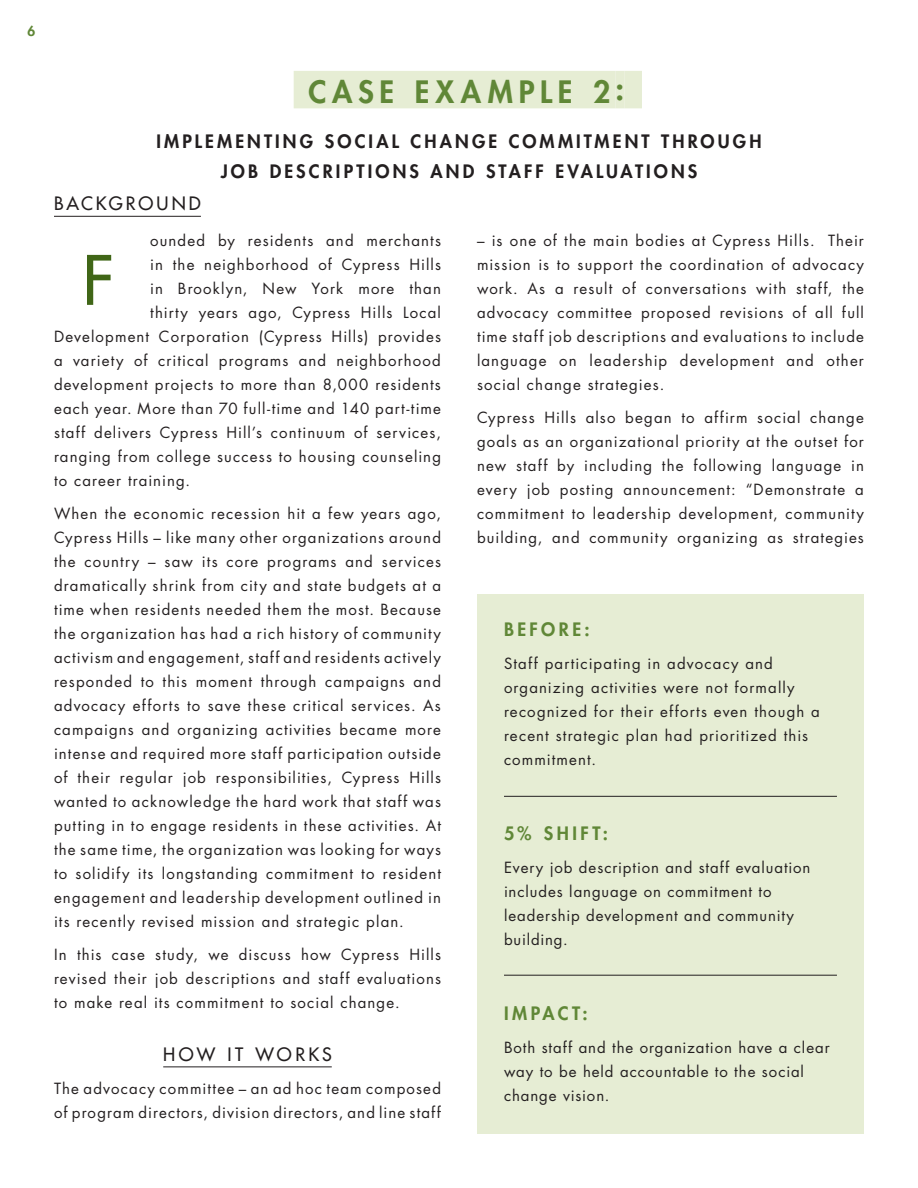
<style>
.page{position:relative;width:918px;height:1188px;background:#fff}
.page>*{position:absolute;margin:0;border:0;box-sizing:border-box;transform-origin:0 0}
.Intro_P_Green{font:500 66.3px "Futura Std";color:#406617}
.Hed{font:800 30px "Futura Std";letter-spacing:.195em;color:#608737}
.Hed-2{font:800 18px/30px "Futura Std";letter-spacing:.175em;color:#231f20;text-align:center}
.t1{font:800 18px "Futura Std";letter-spacing:.195em;color:#608737}
.Hed-3{font:500 18px "Futura Std";letter-spacing:.165em;color:#231f20}
.Intro_P_Green-2{font:15px/24px "Futura Std";letter-spacing:.07em;color:#231f20;text-align:justify}
.t2{font:800 13.5px "Futura Std";color:#608737}
</style>
<div class="page">
<div style="left:294px;top:71px;width:322px;height:37px;background:#e6edd4"></div>
<div style="left:616px;top:71px;width:8px;height:37px;background:#e6edd4"></div>
<div style="left:624px;top:71px;width:18px;height:37px;background:#e6edd4"></div>
<hr style="left:163px;top:1067px;width:169px;height:1px;background:#231f20">
<hr style="left:54px;top:216px;width:147px;height:1px;background:#231f20">
<div style="left:477px;top:594px;width:387px;height:540px;background:#e6edd4"></div>
<hr style="left:504px;top:796px;width:333px;height:1px;background:#231f20">
<hr style="left:504px;top:975px;width:333px;height:1px;background:#231f20">
<p class="t2" style="left:27px;top:22px;width:9px">6</p>
<p class="Hed" style="left:308px;top:73px;width:317px">CASE EXAMPLE 2:</p>
<p class="Hed-2" style="left:157px;top:126px;width:606px">IMPLEMENTING SOCIAL CHANGE COMMITMENT THROUGH<br>JOB DESCRIPTIONS AND STAFF EVALUATIONS</p>
<p class="Hed-3" style="left:54px;top:192px;width:148px">BACKGROUND</p>
<p class="Intro_P_Green-2" style="left:150px;top:229px;width:292px">ounded by residents and merchants</p>
<p class="Intro_P_Green-2" style="left:150px;top:253px;width:292px">in the neighborhood of Cypress Hills</p>
<p class="Intro_P_Green-2" style="left:150px;top:277px;width:292px">in Brooklyn, New York more than</p>
<p class="Intro_P_Green-2" style="left:150px;top:301px;width:292px">thirty years ago, Cypress Hills Local</p>
<p class="Intro_P_Green-2" style="left:54px;top:325px;width:388px">Development Corporation (Cypress Hills) provides</p>
<p class="Intro_P_Green-2" style="left:54px;top:349px;width:388px">a variety of critical programs and neighborhood</p>
<p class="Intro_P_Green-2" style="left:54px;top:373px;width:388px">development projects to more than 8,000 residents</p>
<p class="Intro_P_Green-2" style="left:54px;top:397px;width:389px">each year. More than 70 full-time and 140 part-time</p>
<p class="Intro_P_Green-2" style="left:54px;top:421px;width:389px">staff delivers Cypress Hill’s continuum of services,</p>
<p class="Intro_P_Green-2" style="left:54px;top:445px;width:389px">ranging from college success to housing counseling</p>
<p class="Intro_P_Green-2" style="left:54px;top:469px;width:138px">to career training.</p>
<p class="Intro_P_Green-2" style="left:54px;top:502px;width:389px">When the economic recession hit a few years ago, Cypress Hills – like many other organizations around the country – saw its core programs and services dramatically shrink from city and state budgets at a time when residents needed them the most. Because the organization has had a rich history of community activism and engagement, staff and residents actively responded to this moment through campaigns and advocacy efforts to save these critical services. As campaigns and organizing activities became more intense and required more staff participation outside of their regular job responsibilities, Cypress Hills wanted to acknowledge the hard work that staff was putting in to engage residents in these activities. At the same time, the organization was looking for ways to solidify its longstanding commitment to resident engagement and leadership development outlined in its recently revised mission and strategic plan.</p>
<p class="Intro_P_Green-2" style="left:54px;top:943px;width:389px">In this case study, we discuss how Cypress Hills revised their job descriptions and staff evaluations to make real its commitment to social change.</p>
<p class="Hed-3" style="left:163px;top:1043px;width:170px">HOW IT WORKS</p>
<p class="Intro_P_Green-2" style="left:54px;top:1077px;width:389px">The advocacy committee – an ad hoc team composed of program directors, division directors, and line staff</p>
<p class="Intro_P_Green" style="left:82px;top:239px;width:33px">F</p>
<p class="Intro_P_Green-2" style="left:477px;top:229px;width:389px">– is one of the main bodies at Cypress Hills. Their mission is to support the coordination of advocacy work. As a result of conversations with staff, the advocacy committee proposed revisions of all full time staff job descriptions and evaluations to include language on leadership development and other social change strategies.</p>
<p class="Intro_P_Green-2" style="left:477px;top:406px;width:389px">Cypress Hills also began to affirm social change goals as an organizational priority at the outset for new staff by including the following language in every job posting announcement: “Demonstrate a commitment to leadership development, community building, and community organizing as strategies</p>
<p class="t1" style="left:504px;top:618px;width:87px">BEFORE:</p>
<p class="Intro_P_Green-2" style="left:504px;top:652px;width:317px;text-align:left">Staff participating in advocacy and organizing activities were not formally recognized for their efforts even though a recent strategic plan had prioritized this commitment.</p>
<p class="t1" style="left:504px;top:822px;width:106px">5% SHIFT:</p>
<p class="Intro_P_Green-2" style="left:504px;top:856px;width:308px;text-align:left">Every job description and staff evaluation includes language on commitment to leadership development and community building.</p>
<p class="t1" style="left:504px;top:1002px;width:85px">IMPACT:</p>
<p class="Intro_P_Green-2" style="left:504px;top:1036px;width:327px;text-align:left">Both staff and the organization have a clear way to be held accountable to the social change vision.</p>
</div>
